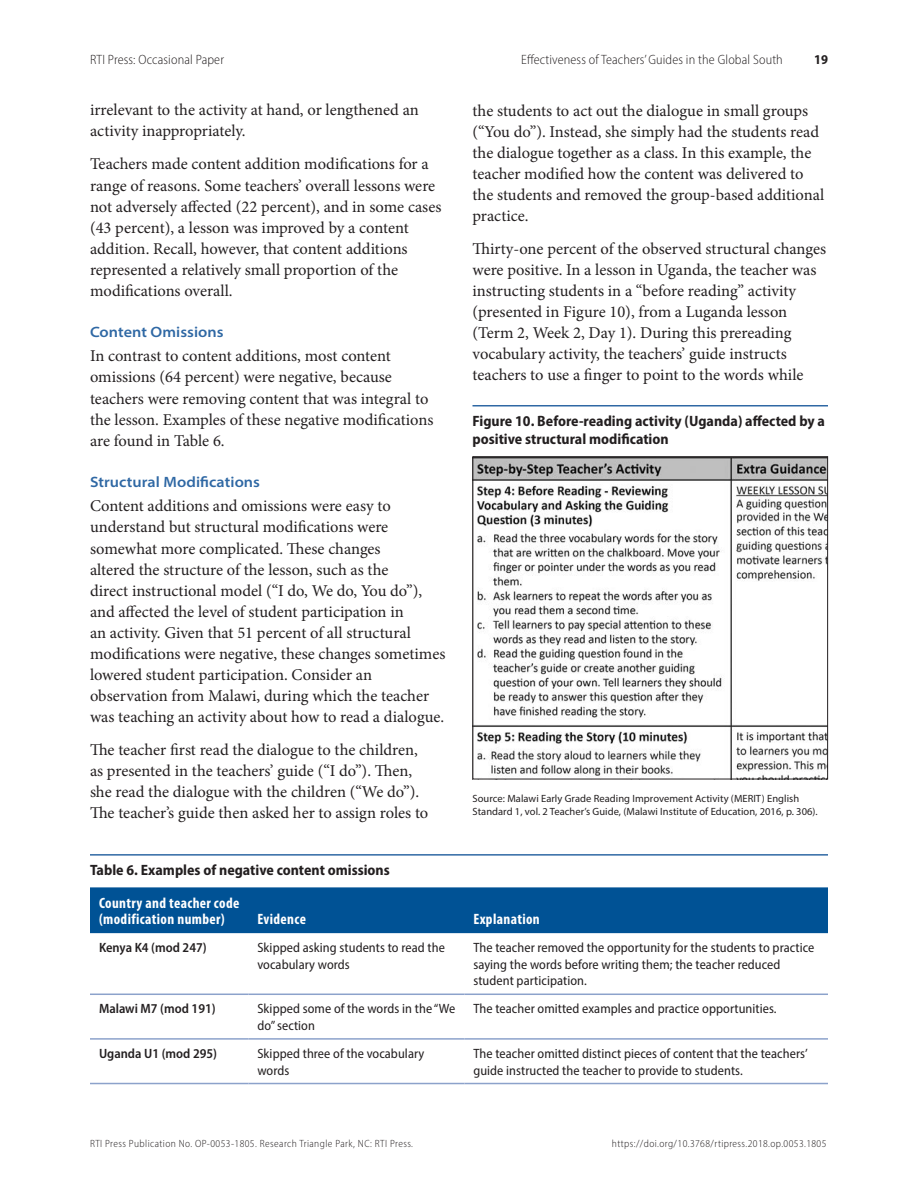
<style>
.page{position:relative;width:918px;height:1188px;background:#fff}
.page>*{position:absolute;margin:0;border:0;box-sizing:border-box;transform-origin:0 0}
.body-text{font:16.5px/21px "Minion Pro";color:#231f20}
.figure-title{font:700 semi-condensed 15px/18px "Myriad Pro";color:#231f20}
.table-column-head{font:700 condensed 15px/16.5px "Myriad Pro";letter-spacing:.025em;color:#fff}
.table-title{font:700 semi-condensed 15px "Myriad Pro";color:#231f20}
.head3{font:600 semi-expanded 15px "Myriad Pro";letter-spacing:.005em;color:#2f68a4}
.table-text{font:semi-condensed 13.5px/16.5px "Myriad Pro";letter-spacing:.005em;color:#231f20}
.t1{font:300 semi-condensed 13.5px "Myriad Pro";letter-spacing:.01em;color:#231f20}
.table-text-2{font:600 semi-condensed 13.5px "Myriad Pro";color:#231f20}
.t2{font:700 semi-condensed 13.5px "Myriad Pro";color:#231f20}
.fig-table-note-flush{font:10.5px/13.5px "Myriad Pro";letter-spacing:.005em;color:#231f20}
.t3{font:300 semi-condensed 10.5px "Myriad Pro";letter-spacing:.04em;color:#231f20}
</style>
<div class="page">
<hr style="left:90px;top:854px;width:738px;height:2px;background:#2f68a4">
<div style="left:90px;top:887px;width:738px;height:46px;background:#005295"></div>
<hr style="left:90px;top:994px;width:158px;height:1px;background:#8ca2cb">
<hr style="left:248px;top:994px;width:216px;height:1px;background:#8ca2cb">
<hr style="left:464px;top:994px;width:364px;height:1px;background:#8ca2cb">
<hr style="left:90px;top:1038px;width:158px;height:2px;background:#8ca2cb">
<hr style="left:248px;top:1038px;width:216px;height:2px;background:#8ca2cb">
<hr style="left:464px;top:1038px;width:364px;height:2px;background:#8ca2cb">
<hr style="left:90px;top:1083px;width:158px;height:1px;background:#8ca2cb">
<hr style="left:248px;top:1083px;width:216px;height:1px;background:#8ca2cb">
<hr style="left:464px;top:1083px;width:364px;height:1px;background:#8ca2cb">
<hr style="left:472px;top:405px;width:356px;height:1px;background:#2f68a4">
<img style="left:474px;top:458px;width:352px;height:319px">
<div style="left:472px;top:456px;width:356px;height:323px;border:1px solid #231f20"></div>
<p class="t1" style="left:90px;top:52px;width:136px">RTI Press: Occasional Paper</p>
<p class="t1" style="left:521px;top:52px;width:263px">Effectiveness of Teachers’ Guides in the Global South</p>
<p class="t2" style="left:814px;top:51px;width:15px">19</p>
<p class="body-text" style="left:90px;top:100px;width:330px">irrelevant to the activity at hand, or lengthened an activity inappropriately.</p>
<p class="body-text" style="left:90px;top:154px;width:353px">Teachers made content addition modifications for a range of reasons. Some teachers’ overall lessons were not adversely affected (22 percent), and in some cases (43 percent), a lesson was improved by a content addition. Recall, however, that content additions represented a relatively small proportion of the modifications overall.</p>
<p class="head3" style="left:90px;top:323px;width:135px">Content Omissions</p>
<p class="body-text" style="left:90px;top:346px;width:345px">In contrast to content additions, most content omissions (64 percent) were negative, because teachers were removing content that was integral to the lesson. Examples of these negative modifications are found in Table 6.</p>
<p class="head3" style="left:90px;top:473px;width:172px">Structural Modifications</p>
<p class="body-text" style="left:90px;top:496px;width:357px">Content additions and omissions were easy to understand but structural modifications were somewhat more complicated. These changes<br>altered the structure of the lesson, such as the<br>direct instructional model (“I do, We do, You do”), and affected the level of student participation in<br>an activity. Given that 51 percent of all structural modifications were negative, these changes sometimes lowered student participation. Consider an observation from Malawi, during which the teacher was teaching an activity about how to read a dialogue.</p>
<p class="body-text" style="left:90px;top:739px;width:340px">The teacher first read the dialogue to the children, as presented in the teachers’ guide (“I do”). Then, she read the dialogue with the children (“We do”).<br>The teacher’s guide then asked her to assign roles to</p>
<p class="body-text" style="left:473px;top:100px;width:353px">the students to act out the dialogue in small groups (“You do”). Instead, she simply had the students read the dialogue together as a class. In this example, the teacher modified how the content was delivered to the students and removed the group-based additional practice.</p>
<p class="body-text" style="left:473px;top:238px;width:355px">Thirty-one percent of the observed structural changes were positive. In a lesson in Uganda, the teacher was instructing students in a “before reading” activity (presented in Figure 10), from a Luganda lesson (Term 2, Week 2, Day 1). During this prereading vocabulary activity, the teachers’ guide instructs teachers to use a finger to point to the words while</p>
<p class="figure-title" style="left:472px;top:412px;width:354px">Figure 10. Before-reading activity (Uganda) affected by a positive structural modification</p>
<p class="fig-table-note-flush" style="left:472px;top:791px;width:347px">Source: Malawi Early Grade Reading Improvement Activity (MERIT) English<br>Standard 1, vol. 2 Teacher’s Guide, (Malawi Institute of Education, 2016, p. 306).</p>
<p class="table-title" style="left:90px;top:860px;width:301px">Table 6. Examples of negative content omissions</p>
<p class="table-column-head" style="left:99px;top:894px;width:142px">Country and teacher code (modification number)</p>
<p class="table-column-head" style="left:257px;top:911px;width:50px">Evidence</p>
<p class="table-column-head" style="left:473px;top:911px;width:68px">Explanation</p>
<p class="table-text-2" style="left:99px;top:939px;width:109px">Kenya K4 (mod 247)</p>
<p class="table-text" style="left:257px;top:939px;width:189px">Skipped asking students to read the vocabulary words</p>
<p class="table-text" style="left:473px;top:939px;width:343px">The teacher removed the opportunity for the students to practice saying the words before writing them; the teacher reduced student participation.</p>
<p class="table-text-2" style="left:99px;top:1000px;width:118px">Malawi M7 (mod 191)</p>
<p class="table-text" style="left:257px;top:1000px;width:199px">Skipped some of the words in the “We do” section</p>
<p class="table-text" style="left:473px;top:1000px;width:305px">The teacher omitted examples and practice opportunities.</p>
<p class="table-text-2" style="left:99px;top:1045px;width:120px">Uganda U1 (mod 295)</p>
<p class="table-text" style="left:257px;top:1045px;width:169px">Skipped three of the vocabulary words</p>
<p class="table-text" style="left:473px;top:1045px;width:336px">The teacher omitted distinct pieces of content that the teachers’ guide instructed the teacher to provide to students.</p>
<p class="t3" style="left:90px;top:1137px;width:325px">RTI Press Publication No. OP-0053-1805. Research Triangle Park, NC: RTI Press.</p>
<p class="t3" style="left:612px;top:1137px;width:216px">https://doi.org/10.3768/rtipress.2018.op.0053.1805</p>
</div>
